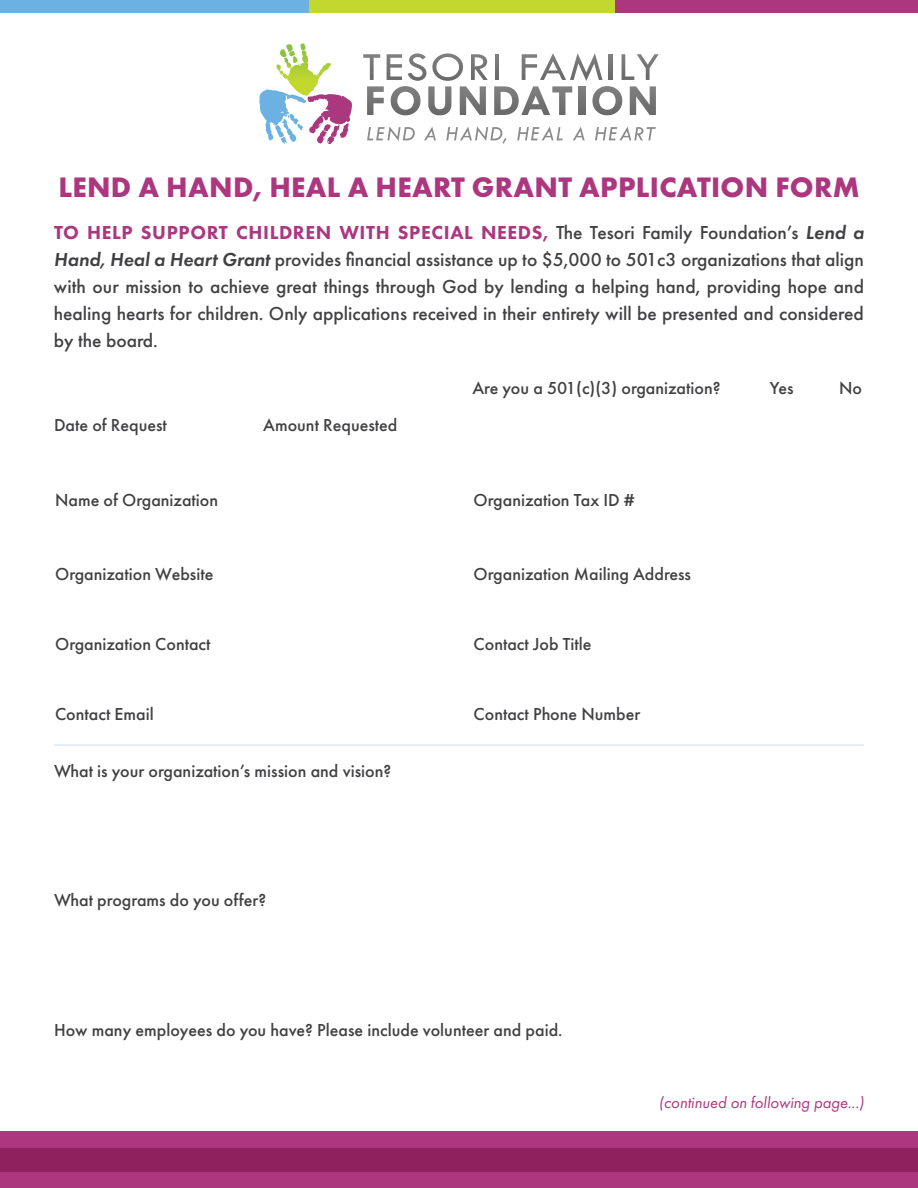
<style>
.page{position:relative;width:918px;height:1188px;background:#fff}
.page>*{position:absolute;margin:0;border:0;box-sizing:border-box;transform-origin:0 0}
.t1{font:700 29.25px "Futura PT";letter-spacing:.01em;color:#ac377f}
.t2{font:500 19.5px/27px "Futura PT";color:#414042;text-align:justify}
.t3{font:500 18px "Futura PT";color:#414042}
.t4{font:italic 16.5px "Futura PT";color:#ac377f}
.s1{font-weight:800;color:#ac377f}
.s2{font-weight:600;font-style:italic}
</style>
<div class="page">
<div style="left:0;top:0;width:309px;height:13px;background:#6bb1e1"></div>
<div style="left:309px;top:0;width:306px;height:13px;background:#c3d82f"></div>
<div style="left:615px;top:0;width:303px;height:13px;background:#ac377f"></div>
<div style="left:0;top:1131px;width:918px;height:57px;background:#ac377f"></div>
<div style="left:0;top:1148px;width:918px;height:23px;background:#90215f"></div>
<svg style="left:367px;top:126px;width:48px;height:15px"></svg>
<svg style="left:424px;top:127px;width:12px;height:13px"></svg>
<svg style="left:446px;top:126px;width:61px;height:18px"></svg>
<svg style="left:517px;top:127px;width:46px;height:13px"></svg>
<svg style="left:573px;top:127px;width:12px;height:13px"></svg>
<svg style="left:595px;top:127px;width:61px;height:13px"></svg>
<svg style="left:363px;top:53px;width:125px;height:62px"></svg>
<svg style="left:494px;top:53px;width:165px;height:62px"></svg>
<svg style="left:259px;top:44px;width:93px;height:100px"></svg>
<hr style="left:54px;top:744px;width:810px;height:2px;background:#b4d3ef">
<h1 class="t1" style="left:59px;top:169px;width:803px">LEND A HAND, HEAL A HEART GRANT APPLICATION FORM</h1>
<p class="t2" style="left:54px;top:219px;width:812px"><span class="s1">TO HELP SUPPORT CHILDREN WITH SPECIAL NEEDS,</span> The Tesori Family Foundation’s <span class="s2">Lend a Hand, Heal a Heart Grant</span> provides financial assistance up to $5,000 to 501c3 organizations that align with our mission to achieve great things through God by lending a helping hand, providing hope and healing hearts for children. Only applications received in their entirety will be presented and considered by the board.</p>
<p class="t3" style="left:54px;top:414px;width:115px">Date of Request</p>
<p class="t3" style="left:263px;top:414px;width:136px">Amount Requested</p>
<p class="t3" style="left:472px;top:377px;width:250px">Are you a 501(c)(3) organization?</p>
<p class="t3" style="left:770px;top:377px;width:25px">Yes</p>
<p class="t3" style="left:839px;top:377px;width:24px">No</p>
<p class="t3" style="left:55px;top:489px;width:165px">Name of Organization</p>
<p class="t3" style="left:474px;top:489px;width:163px">Organization Tax ID #</p>
<p class="t3" style="left:55px;top:564px;width:160px">Organization Website</p>
<p class="t3" style="left:474px;top:564px;width:219px">Organization Mailing Address</p>
<p class="t3" style="left:55px;top:634px;width:157px">Organization Contact</p>
<p class="t3" style="left:474px;top:634px;width:119px">Contact Job Title</p>
<p class="t3" style="left:55px;top:704px;width:100px">Contact Email</p>
<p class="t3" style="left:474px;top:704px;width:168px">Contact Phone Number</p>
<p class="t3" style="left:54px;top:760px;width:339px">What is your organization’s mission and vision?</p>
<p class="t3" style="left:54px;top:890px;width:214px">What programs do you offer?</p>
<p class="t3" style="left:54px;top:1019px;width:510px">How many employees do you have? Please include volunteer and paid.</p>
<p class="t4" style="left:659px;top:1093px;width:207px">(continued on following page...)</p>
</div>
